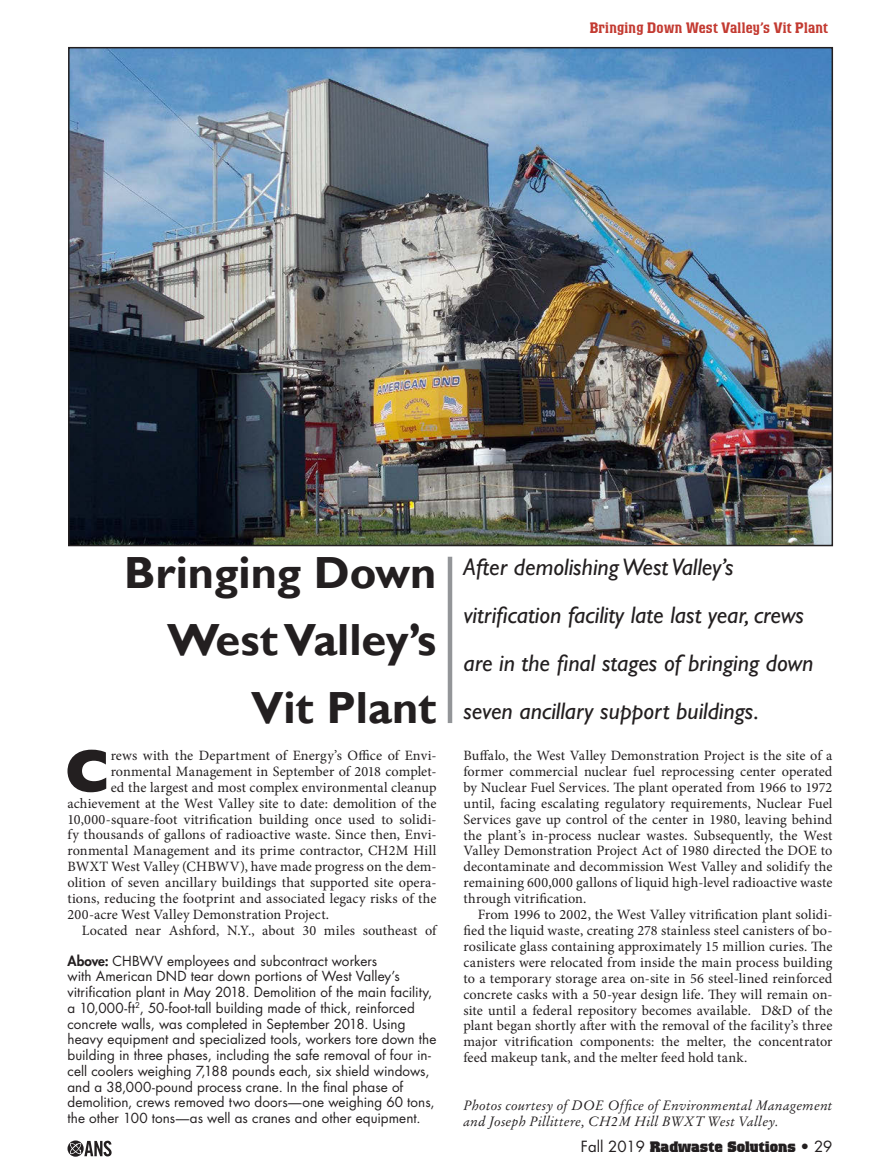
<style>
.page{position:relative;width:891px;height:1175px;background:#fff}
.page>*{position:absolute;margin:0;border:0;box-sizing:border-box;transform-origin:0 0}
.body{font:800 60.9px "Gill Sans";color:#231f20}
.Tagline{font:700 45px/67.5px "Gill Sans";color:#231f20;text-align:right}
.teaser{font:italic 24px/48px "Gill Sans";color:#231f20}
.Running_Dept_Tag{font:500 15px "Colossalis";letter-spacing:.02em;color:#c33b32}
.t1{font:900 15px "Colossalis";color:#231f20}
.body-2{font:14.25px/15.9px "Minion Pro";letter-spacing:.005em;color:#231f20;text-align:justify}
.cap{font:13.5px/15.8px "Futura";letter-spacing:.005em;color:#231f20}
.bio{font:italic 13.5px/15.9px "Stempel Garamond";letter-spacing:.015em;color:#231f20}
.s1{font-weight:800}
.s2{font-family:"Futura";font-weight:400}
</style>
<div class="page">
<svg style="left:68px;top:1140px;width:44px;height:16px"></svg>
<img style="left:71px;top:50px;width:759px;height:493px">
<hr style="left:448px;top:556px;width:4px;height:167px;background:#939598">
<p class="Running_Dept_Tag" style="left:590px;top:19px;width:240px">Bringing Down West Valley’s Vit Plant</p>
<p class="Tagline" style="left:124px;top:540px;width:314px">Bringing Down<br>West Valley’s<br>Vit Plant</p>
<p class="teaser" style="left:464px;top:543px;width:352px">After demolishing West Valley’s vitrification facility late last year, crews are in the final stages of bringing down seven ancillary support buildings.</p>
<p class="body" style="left:64px;top:735px;width:48px">C</p>
<p class="body-2" style="left:111px;top:747px;width:327px">rews with the Department of Energy’s Office of Envi-</p>
<p class="body-2" style="left:111px;top:763px;width:327px">ronmental Management in September of 2018 complet-</p>
<p class="body-2" style="left:111px;top:779px;width:327px">ed the largest and most complex environmental cleanup</p>
<p class="body-2" style="left:67px;top:795px;width:370px">achievement at the West Valley site to date: demolition of the</p>
<p class="body-2" style="left:67px;top:811px;width:371px">10,000-square-foot vitrification building once used to solidi-</p>
<p class="body-2" style="left:67px;top:827px;width:371px">fy thousands of gallons of radioactive waste. Since then, Envi-</p>
<p class="body-2" style="left:67px;top:843px;width:370px">ronmental Management and its prime contractor, CH2M Hill</p>
<p class="body-2" style="left:67px;top:858px;width:371px">BWXT West Valley (CHBWV), have made progress on the dem-</p>
<p class="body-2" style="left:67px;top:874px;width:371px">olition of seven ancillary buildings that supported site opera-</p>
<p class="body-2" style="left:67px;top:890px;width:371px">tions, reducing the footprint and associated legacy risks of the</p>
<p class="body-2" style="left:67px;top:906px;width:263px">200-acre West Valley Demonstration Project.</p>
<p class="body-2" style="left:82px;top:922px;width:356px">Located near Ashford, N.Y., about 30 miles southeast of</p>
<p class="cap" style="left:67px;top:952px;width:371px"><span class="s1">Above:</span> CHBWV employees and subcontract workers<br>with American DND tear down portions of West Valley’s vitrification plant in May 2018. Demolition of the main facility, a 10,000-ft<sup>2</sup>, 50-foot-tall building made of thick, reinforced concrete walls, was completed in September 2018. Using heavy equipment and specialized tools, workers tore down the building in three phases, including the safe removal of four in&shy;cell coolers weighing 7,188 pounds each, six shield windows, and a 38,000-pound process crane. In the final phase of demolition, crews removed two doors—one weighing 60 tons, the other 100 tons—as well as cranes and other equipment.</p>
<p class="body-2" style="left:463px;top:747px;width:371px">Buffalo, the West Valley Demonstration Project is the site of a former commercial nuclear fuel reprocessing center operated by Nuclear Fuel Services. The plant operated from 1966 to 1972 until, facing escalating regulatory requirements, Nuclear Fuel Services gave up control of the center in 1980, leaving behind the plant’s in-process nuclear wastes. Subsequently, the West Valley Demonstration Project Act of 1980 directed the DOE to decontaminate and decommission West Valley and solidify the remaining 600,000 gallons of liquid high-level radioactive waste through vitrification.</p>
<p class="body-2" style="left:463px;top:906px;width:371px;text-indent:14px">From 1996 to 2002, the West Valley vitrification plant solidi&shy;fied the liquid waste, creating 278 stainless steel canisters of bo&shy;rosilicate glass containing approximately 15 million curies. The canisters were relocated from inside the main process building to a temporary storage area on-site in 56 steel-lined reinforced concrete casks with a 50-year design life. They will remain on&shy;site until a federal repository becomes available. D&amp;D of the plant began shortly after with the removal of the facility’s three major vitrification components: the melter, the concentrator feed makeup tank, and the melter feed hold tank.</p>
<p class="bio" style="left:464px;top:1097px;width:370px">Photos courtesy of DOE Office of Environmental Management and Joseph Pillittere, CH2M Hill BWXT West Valley.</p>
<p class="t1" style="left:581px;top:1138px;width:253px"><span class="s2">Fall 2019</span> Radwaste Solutions <span class="s2">• 29</span></p>
</div>
